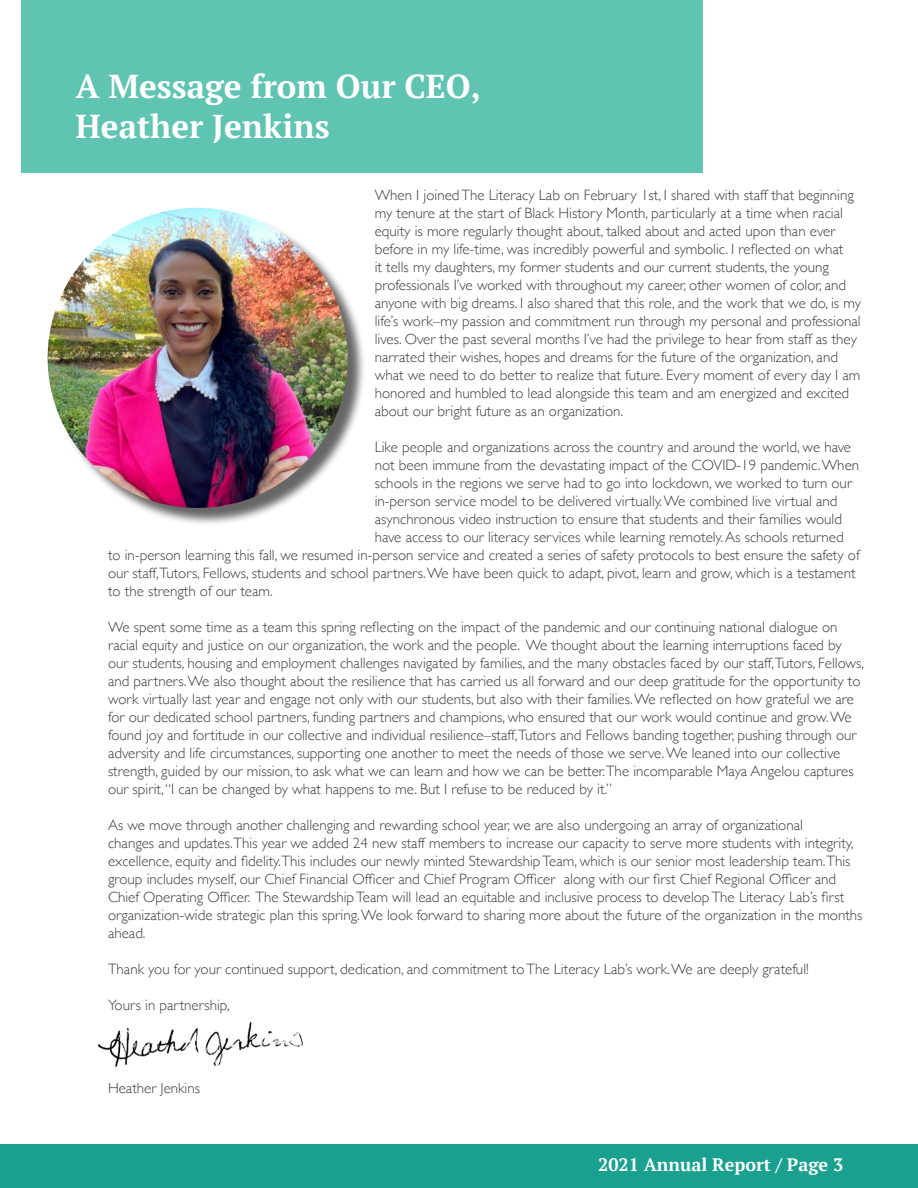
<style>
.page{position:relative;width:918px;height:1188px;background:#fff}
.page>*{position:absolute;margin:0;border:0;box-sizing:border-box;transform-origin:0 0}
.t1{font:700 33px/39.6px "PT Serif";color:#fff}
.t2{font:700 18px "PT Serif";color:#fff}
.t3{font:300 15px/18px "Gill Sans";color:#403d3e}
</style>
<div class="page">
<div style="left:0;top:1145px;width:918px;height:43px;background:#19a08f"></div>
<div style="left:22px;top:0;width:681px;height:172px;background:#60c4b3"></div>
<div style="left:50px;top:210px;width:316px;height:317px;background:#000;opacity:.6"></div>
<img style="left:48px;top:208px;width:300px;height:300px;border-radius:150px">
<img style="left:98px;top:1021px;width:205px;height:46px">
<h1 class="t1" style="left:76px;top:66px;width:407px">A Message from Our CEO,<br>Heather Jenkins</h1>
<p class="t3" style="left:375px;top:186px;width:488px">When I joined The Literacy Lab on February 1st, I shared with staff that beginning my tenure at the start of Black History Month, particularly at a time when racial equity is more regularly thought about, talked about and acted upon than ever before in my life-time, was incredibly powerful and symbolic. I reflected on what<br>it tells my daughters, my former students and our current students, the young professionals I’ve worked with throughout my career, other women of color, and anyone with big dreams. I also shared that this role, and the work that we do, is my life’s work–my passion and commitment run through my personal and professional lives. Over the past several months I’ve had the privilege to hear from staff as they narrated their wishes, hopes and dreams for the future of the organization, and what we need to do better to realize that future. Every moment of every day I am honored and humbled to lead alongside this team and am energized and excited about our bright future as an organization.</p>
<p class="t3" style="left:375px;top:438px;width:478px">Like people and organizations across the country and around the world, we have</p>
<p class="t3" style="left:375px;top:456px;width:486px">not been immune from the devastating impact of the COVID-19 pandemic. When</p>
<p class="t3" style="left:375px;top:474px;width:479px">schools in the regions we serve had to go into lockdown, we worked to turn our</p>
<p class="t3" style="left:375px;top:492px;width:464px">in-person service model to be delivered virtually. We combined live virtual and</p>
<p class="t3" style="left:375px;top:510px;width:469px">asynchronous video instruction to ensure that students and their families would</p>
<p class="t3" style="left:375px;top:528px;width:471px">have access to our literacy services while learning remotely. As schools returned</p>
<p class="t3" style="left:108px;top:546px;width:753px">to in-person learning this fall, we resumed in-person service and created a series of safety protocols to best ensure the safety of</p>
<p class="t3" style="left:108px;top:564px;width:749px">our staff,Tutors, Fellows, students and school partners. We have been quick to adapt, pivot, learn and grow, which is a testament</p>
<p class="t3" style="left:108px;top:582px;width:166px">to the strength of our team.</p>
<p class="t3" style="left:108px;top:618px;width:758px">We spent some time as a team this spring reflecting on the impact of the pandemic and our continuing national dialogue on racial equity and justice on our organization, the work and the people. We thought about the learning interruptions faced by our students, housing and employment challenges navigated by families, and the many obstacles faced by our staff,Tutors, Fellows, and partners. We also thought about the resilience that has carried us all forward and our deep gratitude for the opportunity to work virtually last year and engage not only with our students, but also with their families. We reflected on how grateful we are for our dedicated school partners, funding partners and champions, who ensured that our work would continue and grow. We found joy and fortitude in our collective and individual resilience–staff,Tutors and Fellows banding together, pushing through our adversity and life circumstances, supporting one another to meet the needs of those we serve. We leaned into our collective strength, guided by our mission, to ask what we can learn and how we can be better.The incomparable Maya Angelou captures our spirit, “I can be changed by what happens to me. But I refuse to be reduced by it.”</p>
<p class="t3" style="left:108px;top:816px;width:756px">As we move through another challenging and rewarding school year, we are also undergoing an array of organizational<br>changes and updates.This year we added 24 new staff members to increase our capacity to serve more students with integrity, excellence, equity and fidelity.This includes our newly minted Stewardship Team, which is our senior most leadership team.This group includes myself, our Chief Financial Officer and Chief Program Officer along with our first Chief Regional Officer and Chief Operating Officer. The Stewardship Team will lead an equitable and inclusive process to develop The Literacy Lab’s first organization-wide strategic plan this spring. We look forward to sharing more about the future of the organization in the months ahead.</p>
<p class="t3" style="left:108px;top:960px;width:702px">Thank you for your continued support, dedication, and commitment to The Literacy Lab’s work. We are deeply grateful!</p>
<p class="t3" style="left:108px;top:996px;width:123px">Yours in partnership,</p>
<p class="t3" style="left:108px;top:1078px;width:94px">Heather Jenkins</p>
<p class="t2" style="left:598px;top:1153px;width:247px">2021 Annual Report / Page 3</p>
</div>
